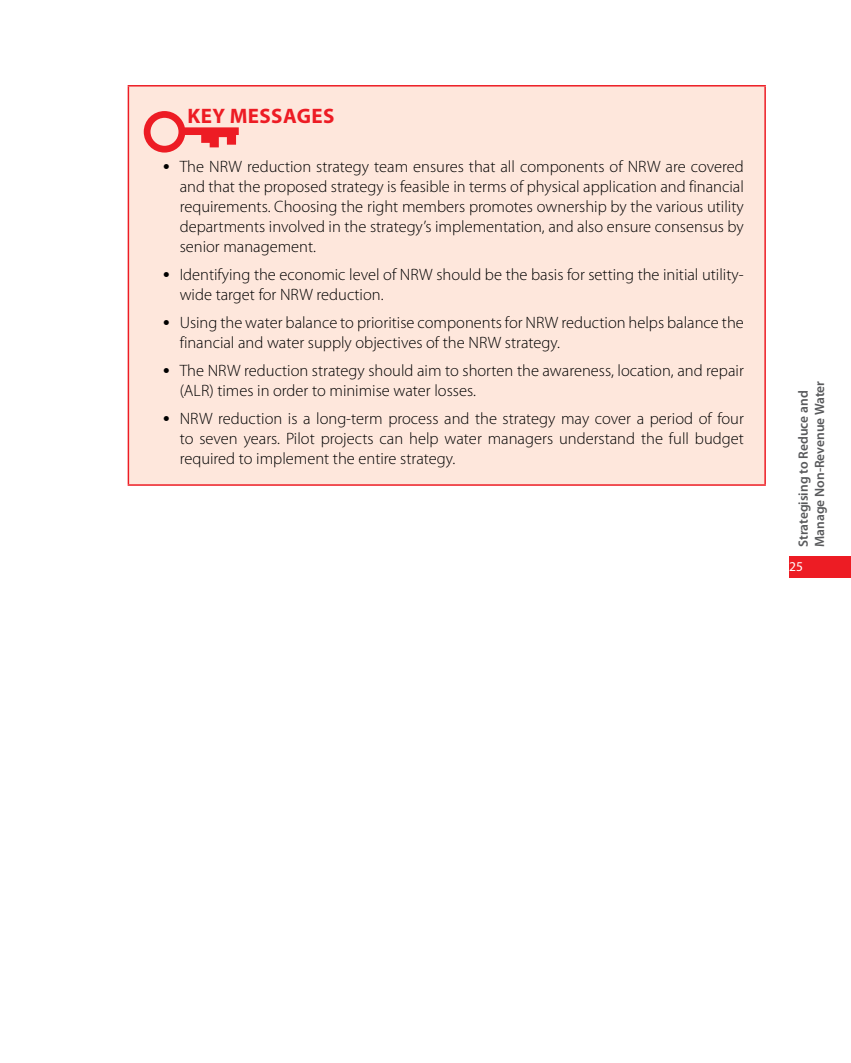
<style>
.page{position:relative;width:851px;height:1063px;background:#fff}
.page>*{position:absolute;margin:0;border:0;box-sizing:border-box;transform-origin:0 0}
.t1{font:700 21px "Myriad Pro";color:#ed1c24}
.t2{font:300 16.5px/19.8px "Myriad Pro";color:#000}
.t3{font:600 13.5px/16.2px "Myriad Pro";color:#58595b}
.t4{font:13.5px "Myriad Pro";color:#fff}
.s1{font-weight:600;font-size:21px}
</style>
<div class="page">
<div style="left:789px;top:556px;width:61px;height:22px;background:#ed1c24"></div>
<div style="left:128px;top:86px;width:637px;height:399px;background:#fee7dc"></div>
<hr style="left:128px;top:85px;width:637px;height:2px;background:#ed1c24">
<hr style="left:128px;top:87px;width:1px;height:397px;background:#ed1c24">
<hr style="left:764px;top:87px;width:1px;height:397px;background:#ed1c24">
<hr style="left:128px;top:484px;width:637px;height:2px;background:#ed1c24">
<svg style="left:144px;top:111px;width:95px;height:42px"></svg>
<p class="t1" style="left:187px;top:104px;width:86px">KEY MESSAG</p>
<p class="t1" style="left:311px;top:104px;width:23px">ES</p>
<p class="t2" style="left:180px;top:157px;width:565px;text-align:justify;text-indent:-16px"><span class="s1">•</span> The NRW reduction strategy team ensures that all components of NRW are covered and that the proposed strategy is feasible in terms of physical application and financial requirements. Choosing the right members promotes ownership by the various utility departments involved in the strategy’s implementation, and also ensure consensus by senior management.</p>
<p class="t2" style="left:180px;top:265px;width:565px;text-indent:-16px"><span class="s1">•</span> Identifying the economic level of NRW should be the basis for setting the initial utility&shy;wide target for NRW reduction.</p>
<p class="t2" style="left:180px;top:313px;width:565px;text-indent:-16px"><span class="s1">•</span> Using the water balance to prioritise components for NRW reduction helps balance the financial and water supply objectives of the NRW strategy.</p>
<p class="t2" style="left:180px;top:361px;width:565px;text-indent:-16px"><span class="s1">•</span> The NRW reduction strategy should aim to shorten the awareness, location, and repair (ALR) times in order to minimise water losses.</p>
<p class="t2" style="left:180px;top:409px;width:565px;text-align:justify;text-indent:-16px"><span class="s1">•</span> NRW reduction is a long-term process and the strategy may cover a period of four to seven years. Pilot projects can help water managers understand the full budget required to implement the entire strategy.</p>
<p class="t3" style="left:795px;top:547px;width:168px;rotate:-90deg">Strategising to Reduce and<br>Manage Non-Revenue Water</p>
<p class="t4" style="left:789px;top:559px;width:15px">25</p>
</div>
